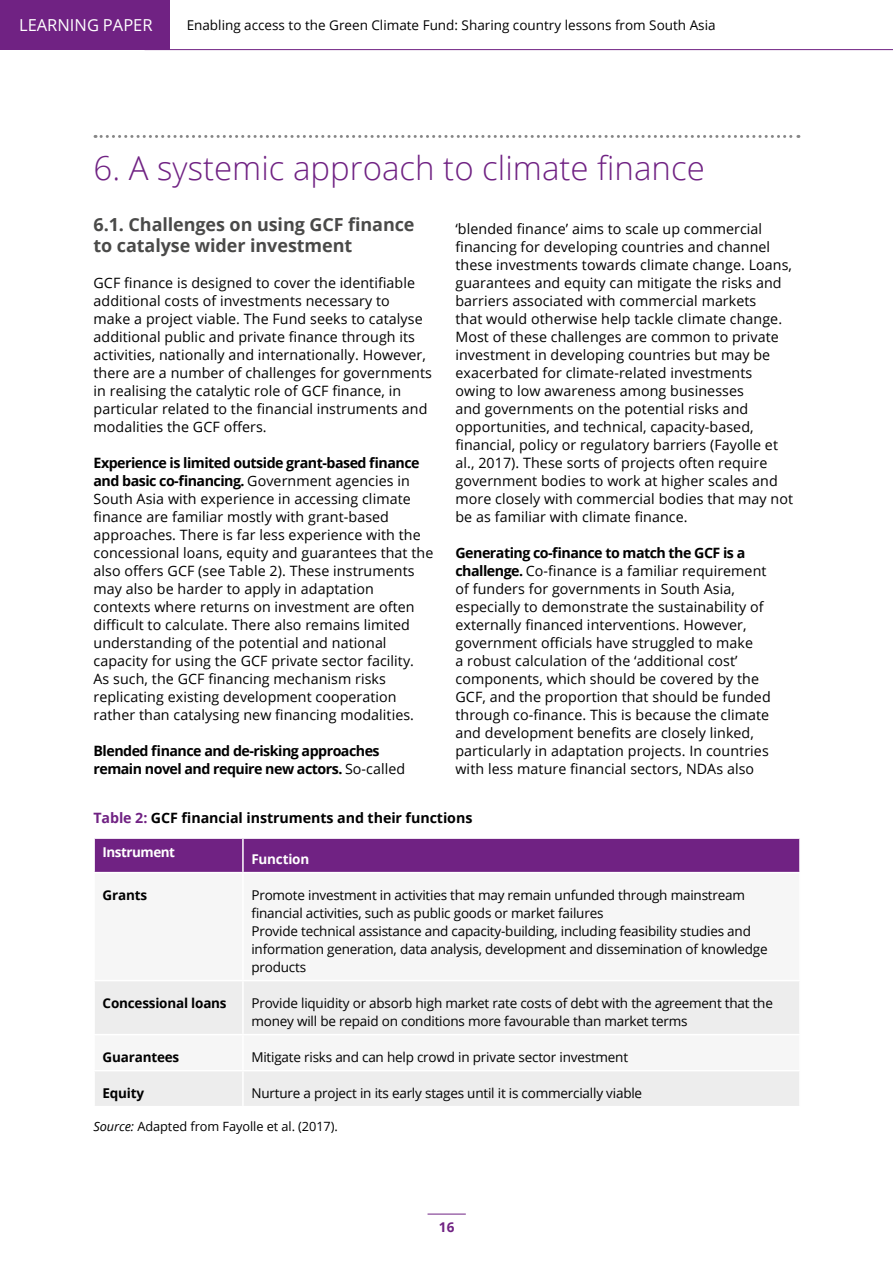
<style>
.page{position:relative;width:893px;height:1263px;background:#fff}
.page>*{position:absolute;margin:0;border:0;box-sizing:border-box;transform-origin:0 0}
.Heading_1_-_with_dot{font:300 33px "Open Sans";color:#702283}
.Heading_2{font:700 18px/21px "Open Sans";letter-spacing:-.005em;color:#4a4a49}
.t1{font:16.5px "Open Sans";color:#fff}
.Body{font:14.25px/18px "Open Sans";letter-spacing:.005em;color:#000}
.Body-2{font:700 14.25px/18px "Open Sans";letter-spacing:-.035em;color:#000}
.Table_title{font:700 14.25px "Open Sans";letter-spacing:-.005em;color:#000}
.Table_text__cell_bod{font:13.5px/18px "Open Sans";letter-spacing:-.015em;color:#000}
.Header_bold__black{font:700 13.5px "Open Sans";letter-spacing:-.015em;color:#000}
.Header_bold__white{font:700 13.5px "Open Sans";letter-spacing:-.035em;color:#fff}
.Header_bold__white-2{font:700 13.5px "Open Sans";letter-spacing:-.015em;color:#fff}
.t2{font:700 13.5px "Open Sans";color:#702283}
.Source{font:12.75px "Open Sans";letter-spacing:-.005em;color:#000}
.s1{font-weight:700}
.s2{font-weight:400}
.s3{color:#702283}
.s4{font-style:italic}
</style>
<div class="page">
<div style="left:0;top:0;width:170px;height:50px;background:#702283"></div>
<hr style="left:428px;top:1214px;width:38px;height:1px;background:#702283">
<hr style="left:145px;top:49px;width:748px;height:1px;background:#702283">
<svg style="left:95px;top:135px;width:704px;height:3px"></svg>
<div style="left:95px;top:839px;width:704px;height:33px;background:#702283"></div>
<svg style="left:95px;top:981px;width:704px;height:125px;fill:#ededed"></svg>
<hr style="left:242px;top:839px;width:2px;height:33px;background:#fff">
<hr style="left:242px;top:981px;width:2px;height:53px;background:#fff">
<hr style="left:93px;top:1034px;width:150px;height:1px;background:#fff">
<hr style="left:243px;top:1034px;width:558px;height:1px;background:#fff">
<hr style="left:242px;top:1035px;width:2px;height:35px;background:#fff">
<hr style="left:93px;top:1070px;width:150px;height:1px;background:#fff">
<hr style="left:243px;top:1070px;width:558px;height:1px;background:#fff">
<hr style="left:242px;top:1071px;width:2px;height:35px;background:#fff">
<p class="t1" style="left:19px;top:14px;width:135px">LEARNING PAPER</p>
<p class="Table_text__cell_bod" style="left:187px;top:16px;width:530px">Enabling access to the Green Climate Fund: Sharing country lessons from South Asia</p>
<p class="Heading_1_-_with_dot" style="left:94px;top:146px;width:613px">6. A systemic approach to climate finance</p>
<p class="Heading_2" style="left:94px;top:214px;width:322px">6.1. Challenges on using GCF finance to catalyse wider investment</p>
<p class="Body" style="left:94px;top:273px;width:340px">GCF finance is designed to cover the identifiable additional costs of investments necessary to<br>make a project viable. The Fund seeks to catalyse additional public and private finance through its activities, nationally and internationally. However, there are a number of challenges for governments in realising the catalytic role of GCF finance, in particular related to the financial instruments and modalities the GCF offers.</p>
<p class="Body" style="left:94px;top:453px;width:341px"><span class="s1">Experience is limited outside grant-based finance and basic co-financing.</span> Government agencies in South Asia with experience in accessing climate finance are familiar mostly with grant-based approaches. There is far less experience with the concessional loans, equity and guarantees that the also offers GCF (see Table 2). These instruments may also be harder to apply in adaptation contexts where returns on investment are often difficult to calculate. There also remains limited understanding of the potential and national capacity for using the GCF private sector facility.<br>As such, the GCF financing mechanism risks replicating existing development cooperation rather than catalysing new financing modalities.</p>
<p class="Body-2" style="left:94px;top:741px;width:313px">Blended finance and de-risking approaches remain novel and require new actors. <span class="s2">So-called</span></p>
<p class="Body" style="left:455px;top:219px;width:339px">‘blended finance’ aims to scale up commercial financing for developing countries and channel these investments towards climate change. Loans, guarantees and equity can mitigate the risks and barriers associated with commercial markets<br>that would otherwise help tackle climate change.<br>Most of these challenges are common to private investment in developing countries but may be exacerbated for climate-related investments owing to low awareness among businesses<br>and governments on the potential risks and opportunities, and technical, capacity-based, financial, policy or regulatory barriers (Fayolle et al., 2017). These sorts of projects often require government bodies to work at higher scales and more closely with commercial bodies that may not be as familiar with climate finance.</p>
<p class="Body" style="left:455px;top:543px;width:317px"><span class="s1">Generating co-finance to match the GCF is a challenge.</span> Co-finance is a familiar requirement of funders for governments in South Asia, especially to demonstrate the sustainability of externally financed interventions. However, government officials have struggled to make<br>a robust calculation of the ‘additional cost’ components, which should be covered by the GCF, and the proportion that should be funded through co-finance. This is because the climate and development benefits are closely linked, particularly in adaptation projects. In countries with less mature financial sectors, NDAs also</p>
<p class="Table_title" style="left:93px;top:808px;width:381px"><span class="s3">Table 2:</span> GCF financial instruments and their functions</p>
<p class="Header_bold__white" style="left:103px;top:842px;width:74px">Instrument</p>
<p class="Header_bold__white-2" style="left:251px;top:850px;width:59px">Function</p>
<p class="Header_bold__black" style="left:103px;top:886px;width:46px">Grants</p>
<p class="Table_text__cell_bod" style="left:251px;top:886px;width:495px">Promote investment in activities that may remain unfunded through mainstream financial activities, such as public goods or market failures</p>
<p class="Table_text__cell_bod" style="left:251px;top:922px;width:518px">Provide technical assistance and capacity-building, including feasibility studies and information generation, data analysis, development and dissemination of knowledge products</p>
<p class="Header_bold__black" style="left:103px;top:994px;width:126px">Concessional loans</p>
<p class="Table_text__cell_bod" style="left:251px;top:994px;width:523px">Provide liquidity or absorb high market rate costs of debt with the agreement that the money will be repaid on conditions more favourable than market terms</p>
<p class="Header_bold__black" style="left:103px;top:1048px;width:78px">Guarantees</p>
<p class="Table_text__cell_bod" style="left:251px;top:1048px;width:378px">Mitigate risks and can help crowd in private sector investment</p>
<p class="Header_bold__black" style="left:103px;top:1084px;width:43px">Equity</p>
<p class="Table_text__cell_bod" style="left:251px;top:1084px;width:392px">Nurture a project in its early stages until it is commercially viable</p>
<p class="Source" style="left:93px;top:1117px;width:246px"><span class="s4">Source:</span> Adapted from Fayolle et al. (2017).</p>
<p class="t2" style="left:439px;top:1217px;width:17px">16</p>
</div>
